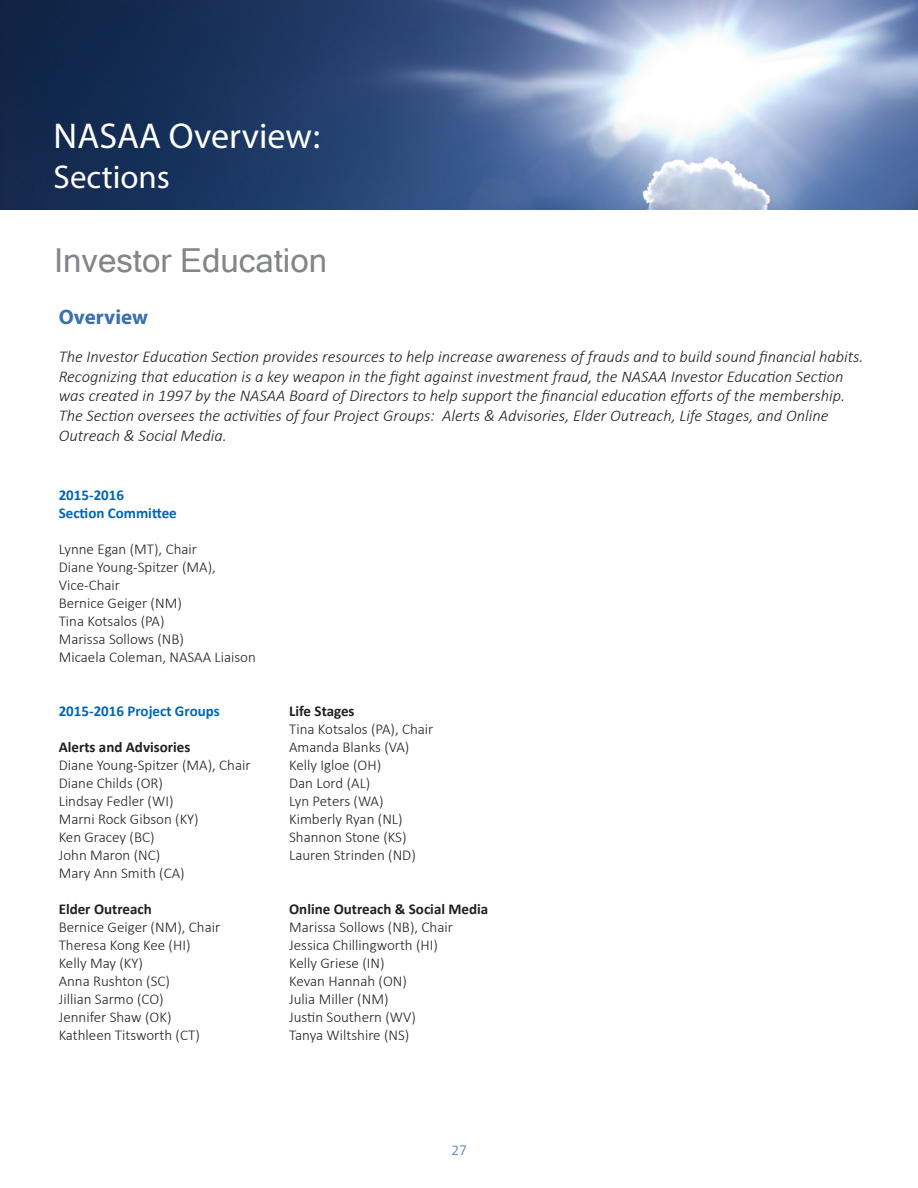
<style>
.page{position:relative;width:918px;height:1188px;background:#fff}
.page>*{position:absolute;margin:0;border:0;box-sizing:border-box;transform-origin:0 0}
.Head_2{font:36px "Myriad Pro";color:#fff}
.t1{font:33px "Microsoft Sans Serif";color:#838588}
.Head_2-2{font:33px "Myriad Pro";color:#fff}
.t2{font:700 21px "Myriad Pro";color:#3870b0}
.t3{font:italic 300 16.5px/19.8px "Calibri";color:#231f20}
.t4{font:300 15px/18px "Calibri";color:#231f20}
.t5{font:700 15px "Calibri";color:#231f20}
.t6{font:700 15px/18px "Calibri";color:#0166b3}
.Upper_Right{font:300 15px "Calibri";color:#3870b0}
</style>
<div class="page">
<img style="left:3px;top:0;width:915px;height:209px">
<img style="left:0;top:0;width:3px;height:209px">
<p class="Head_2" style="left:54px;top:114px;width:268px">NASAA Overview:</p>
<p class="Head_2-2" style="left:54px;top:156px;width:118px">Sections</p>
<p class="t1" style="left:54px;top:238px;width:275px">Investor Education</p>
<p class="t2" style="left:59px;top:303px;width:91px">Overview</p>
<p class="t3" style="left:59px;top:346px;width:806px">The Investor Education Section provides resources to help increase awareness of frauds and to build sound financial habits.<br>Recognizing that education is a key weapon in the fight against investment fraud, the NASAA Investor Education Section was created in 1997 by the NASAA Board of Directors to help support the financial education efforts of the membership.<br>The Section oversees the activities of four Project Groups: Alerts &amp; Advisories, Elder Outreach, Life Stages, and Online Outreach &amp; Social Media.</p>
<p class="t6" style="left:59px;top:486px;width:120px">2015-2016<br>Section Committee</p>
<p class="t4" style="left:59px;top:540px;width:140px">Lynne Egan (MT), Chair</p>
<p class="t4" style="left:59px;top:558px;width:159px">Diane Young-Spitzer (MA),<br>Vice-Chair</p>
<p class="t4" style="left:59px;top:594px;width:125px">Bernice Geiger (NM)</p>
<p class="t4" style="left:59px;top:612px;width:107px">Tina Kotsalos (PA)</p>
<p class="t4" style="left:59px;top:630px;width:127px">Marissa Sollows (NB)</p>
<p class="t4" style="left:59px;top:648px;width:199px">Micaela Coleman, NASAA Liaison</p>
<p class="t6" style="left:59px;top:702px;width:163px">2015-2016 Project Groups</p>
<p class="t5" style="left:59px;top:737px;width:133px">Alerts and Advisories</p>
<p class="t4" style="left:59px;top:756px;width:193px">Diane Young-Spitzer (MA), Chair</p>
<p class="t4" style="left:59px;top:774px;width:106px">Diane Childs (OR)</p>
<p class="t4" style="left:59px;top:792px;width:116px">Lindsay Fedler (WI)</p>
<p class="t4" style="left:59px;top:810px;width:141px">Marni Rock Gibson (KY)</p>
<p class="t4" style="left:59px;top:828px;width:97px">Ken Gracey (BC)</p>
<p class="t4" style="left:59px;top:846px;width:103px">John Maron (NC)</p>
<p class="t4" style="left:59px;top:864px;width:127px">Mary Ann Smith (CA)</p>
<p class="t5" style="left:59px;top:899px;width:95px">Elder Outreach</p>
<p class="t4" style="left:59px;top:918px;width:163px">Bernice Geiger (NM), Chair</p>
<p class="t4" style="left:59px;top:936px;width:133px">Theresa Kong Kee (HI)</p>
<p class="t4" style="left:59px;top:954px;width:86px">Kelly May (KY)</p>
<p class="t4" style="left:59px;top:972px;width:113px">Anna Rushton (SC)</p>
<p class="t4" style="left:59px;top:990px;width:106px">Jillian Sarmo (CO)</p>
<p class="t4" style="left:59px;top:1008px;width:114px">Jennifer Shaw (OK)</p>
<p class="t4" style="left:59px;top:1026px;width:143px">Kathleen Titsworth (CT)</p>
<p class="t5" style="left:289px;top:701px;width:67px">Life Stages</p>
<p class="t4" style="left:289px;top:720px;width:146px">Tina Kotsalos (PA), Chair</p>
<p class="t4" style="left:289px;top:738px;width:122px">Amanda Blanks (VA)</p>
<p class="t4" style="left:289px;top:756px;width:94px">Kelly Igloe (OH)</p>
<p class="t4" style="left:289px;top:774px;width:83px">Dan Lord (AL)</p>
<p class="t4" style="left:289px;top:792px;width:96px">Lyn Peters (WA)</p>
<p class="t4" style="left:289px;top:810px;width:115px">Kimberly Ryan (NL)</p>
<p class="t4" style="left:289px;top:828px;width:119px">Shannon Stone (KS)</p>
<p class="t4" style="left:289px;top:846px;width:128px">Lauren Strinden (ND)</p>
<p class="t5" style="left:289px;top:899px;width:201px">Online Outreach &amp; Social Media</p>
<p class="t4" style="left:289px;top:918px;width:165px">Marissa Sollows (NB), Chair</p>
<p class="t4" style="left:289px;top:936px;width:150px">Jessica Chillingworth (HI)</p>
<p class="t4" style="left:289px;top:954px;width:97px">Kelly Griese (IN)</p>
<p class="t4" style="left:289px;top:972px;width:119px">Kevan Hannah (ON)</p>
<p class="t4" style="left:289px;top:990px;width:101px">Julia Miller (NM)</p>
<p class="t4" style="left:289px;top:1008px;width:128px">Justin Southern (WV)</p>
<p class="t4" style="left:289px;top:1026px;width:122px">Tanya Wiltshire (NS)</p>
<p class="Upper_Right" style="left:451px;top:1141px;width:17px">27</p>
</div>
